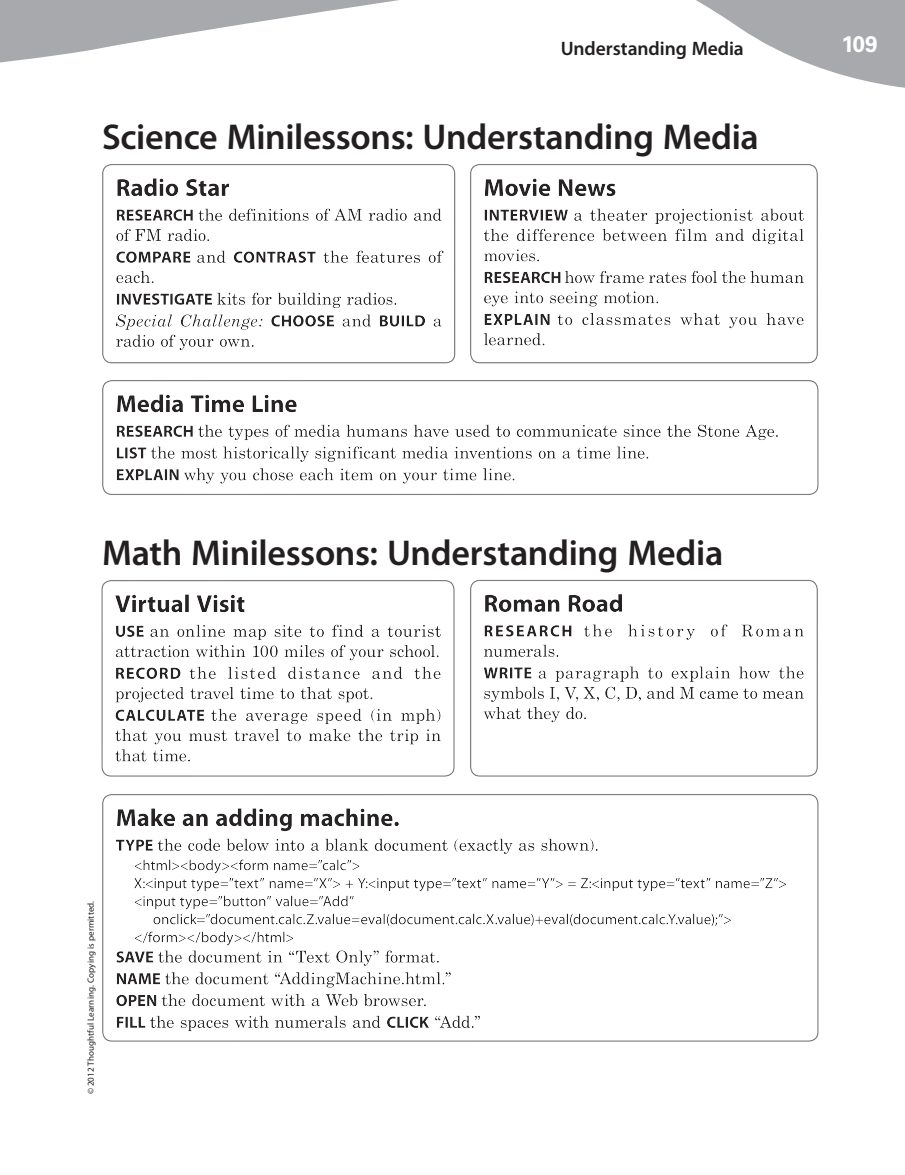
<style>
.page{position:relative;width:905px;height:1175px;background:#fff}
.page>*{position:absolute;margin:0;border:0;box-sizing:border-box;transform-origin:0 0}
.Minilessons_Heading{font:600 36px "Myriad Pro";letter-spacing:-.01em;color:#231f20}
.Page_number{font:700 22.5px "Univers";color:#fff}
.MP_Chapter_title{font:600 19.5px "Myriad Pro";letter-spacing:-.005em;color:#231f20}
.Section{font:9px "Myriad Pro";letter-spacing:.01em;color:#231f20}
</style>
<div class="page">
<svg style="left:0;top:0;width:904px;height:88px"></svg>
<div style="left:100px;top:163px;width:359px;height:203px;background:#231f20;opacity:.45"></div>
<div style="left:100px;top:579px;width:358px;height:200px;background:#231f20;opacity:.45"></div>
<div style="left:100px;top:379px;width:719px;height:118px;background:#231f20;opacity:.45"></div>
<div style="left:100px;top:793px;width:719px;height:250px;background:#231f20;opacity:.45"></div>
<div style="left:468px;top:163px;width:353px;height:203px;background:#231f20;opacity:.45"></div>
<div style="left:468px;top:579px;width:353px;height:199px;background:#231f20;opacity:.45"></div>
<p class="MP_Chapter_title" style="left:560px;top:37px;width:185px">Understanding Media</p>
<p class="Page_number" style="left:841px;top:30px;width:38px">109</p>
<p class="Minilessons_Heading" style="left:102px;top:116px;width:658px">Science Minilessons: Understanding Media</p>
<p class="Minilessons_Heading" style="left:102px;top:532px;width:622px">Math Minilessons: Understanding Media</p>
<p class="Section" style="left:86px;top:1094px;width:195px;rotate:-90deg">© 2012 Thoughtful Learning. Copying is permitted.</p>
</div>
